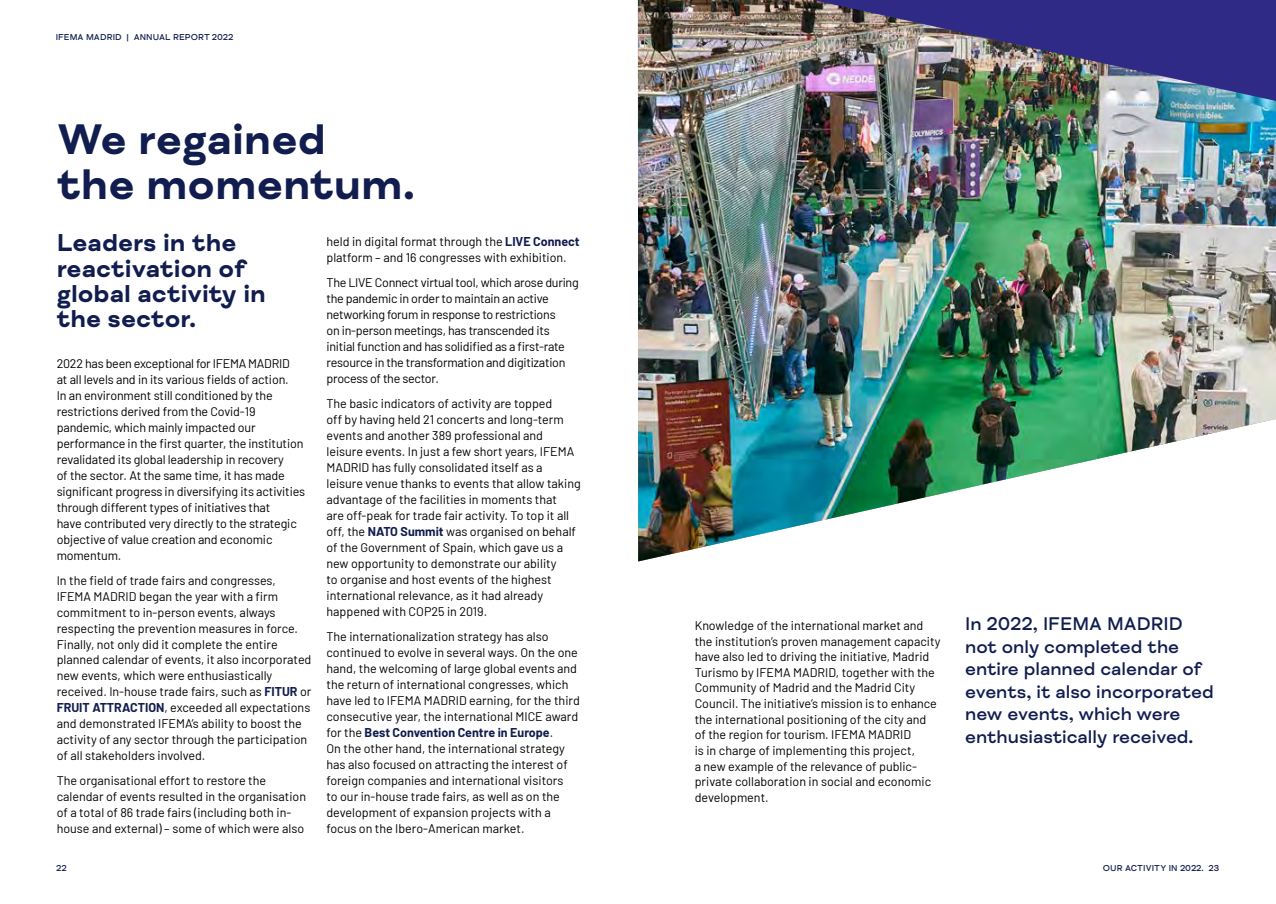
<style>
.page{position:relative;width:1276px;height:904px;background:#fff}
.page>*{position:absolute;margin:0;border:0;box-sizing:border-box;transform-origin:0 0}
.H2_titulo{font:700 43.75px/45px "FS Meridian";color:#111d4e}
.H3_titulo{font:700 25px/25.4px "FS Meridian";color:#111d4e}
.t1{font:500 18.75px/22.5px "FS Meridian";color:#111d4e}
.TEXTO_BASE_ESPACIO{font:12.5px/16px "Barlow";color:#000}
.TEXTO_BASE_ESPACIO-2{font:12.5px/16px "Barlow";letter-spacing:-.02em;color:#000}
.t2{font:500 8.75px "FS Meridian";letter-spacing:.01em;color:#111d4e}
.s1{font-weight:700;color:#111d4e}
</style>
<div class="page">
<img style="left:638px;top:0;width:638px;height:561px">
<img style="left:813px;top:0;width:463px;height:101px">
<p class="t2" style="left:56px;top:32px;width:179px">IFEMA MADRID | ANNUAL REPORT 2022</p>
<h2 class="H2_titulo" style="left:57px;top:117px;width:360px">We regained<br>the momentum.</h2>
<p class="H3_titulo" style="left:57px;top:231px;width:211px">Leaders in the reactivation of global activity in the sector.</p>
<p class="TEXTO_BASE_ESPACIO" style="left:57px;top:355px;width:250px">2022 has been exceptional for IFEMA MADRID<br>at all levels and in its various fields of action.<br>In an environment still conditioned by the restrictions derived from the Covid-19 pandemic, which mainly impacted our performance in the first quarter, the institution revalidated its global leadership in recovery<br>of the sector. At the same time, it has made significant progress in diversifying its activities through different types of initiatives that<br>have contributed very directly to the strategic objective of value creation and economic momentum.</p>
<p class="TEXTO_BASE_ESPACIO" style="left:57px;top:571px;width:256px">In the field of trade fairs and congresses, IFEMA MADRID began the year with a firm commitment to in-person events, always respecting the prevention measures in force.<br>Finally, not only did it complete the entire planned calendar of events, it also incorporated new events, which were enthusiastically received. In-house trade fairs, such as <span class="s1">FITUR</span> or <span class="s1">FRUIT ATTRACTION</span>, exceeded all expectations and demonstrated IFEMA’s ability to boost the activity of any sector through the participation of all stakeholders involved.</p>
<p class="TEXTO_BASE_ESPACIO" style="left:57px;top:771px;width:251px">The organisational effort to restore the calendar of events resulted in the organisation of a total of 86 trade fairs (including both in&shy;house and external) – some of which were also</p>
<p class="TEXTO_BASE_ESPACIO" style="left:326px;top:232px;width:255px">held in digital format through the <span class="s1">LIVE Connect </span>platform – and 16 congresses with exhibition.</p>
<p class="TEXTO_BASE_ESPACIO-2" style="left:326px;top:273px;width:254px">The LIVE Connect virtual tool, which arose during the pandemic in order to maintain an active networking forum in response to restrictions<br>on in-person meetings, has transcended its initial function and has solidified as a first-rate resource in the transformation and digitization process of the sector.</p>
<p class="TEXTO_BASE_ESPACIO" style="left:326px;top:394px;width:256px">The basic indicators of activity are topped<br>off by having held 21 concerts and long-term events and another 389 professional and leisure events. In just a few short years, IFEMA MADRID has fully consolidated itself as a leisure venue thanks to events that allow taking advantage of the facilities in moments that<br>are off-peak for trade fair activity. To top it all off, the <span class="s1">NATO Summit</span> was organised on behalf of the Government of Spain, which gave us a new opportunity to demonstrate our ability<br>to organise and host events of the highest international relevance, as it had already happened with COP25 in 2019.</p>
<p class="TEXTO_BASE_ESPACIO" style="left:326px;top:627px;width:255px">The internationalization strategy has also continued to evolve in several ways. On the one hand, the welcoming of large global events and the return of international congresses, which have led to IFEMA MADRID earning, for the third consecutive year, the international MICE award for the <span class="s1">Best Convention Centre in Europe</span>.<br>On the other hand, the international strategy has also focused on attracting the interest of foreign companies and international visitors<br>to our in-house trade fairs, as well as on the development of expansion projects with a focus on the Ibero-American market.</p>
<p class="TEXTO_BASE_ESPACIO" style="left:694px;top:616px;width:247px;line-height:15.6px">Knowledge of the international market and the institution’s proven management capacity have also led to driving the initiative, Madrid Turismo by IFEMA MADRID, together with the Community of Madrid and the Madrid City Council. The initiative’s mission is to enhance the international positioning of the city and of the region for tourism. IFEMA MADRID<br>is in charge of implementing this project,<br>a new example of the relevance of public&shy;private collaboration in social and economic development.</p>
<p class="t1" style="left:965px;top:613px;width:250px">In 2022, IFEMA MADRID not only completed the entire planned calendar of events, it also incorporated new events, which were enthusiastically received.</p>
<p class="t2" style="left:56px;top:863px;width:12px">22</p>
<p class="t2" style="left:1102px;top:863px;width:118px">Our activity in 2022. 23</p>
</div>
